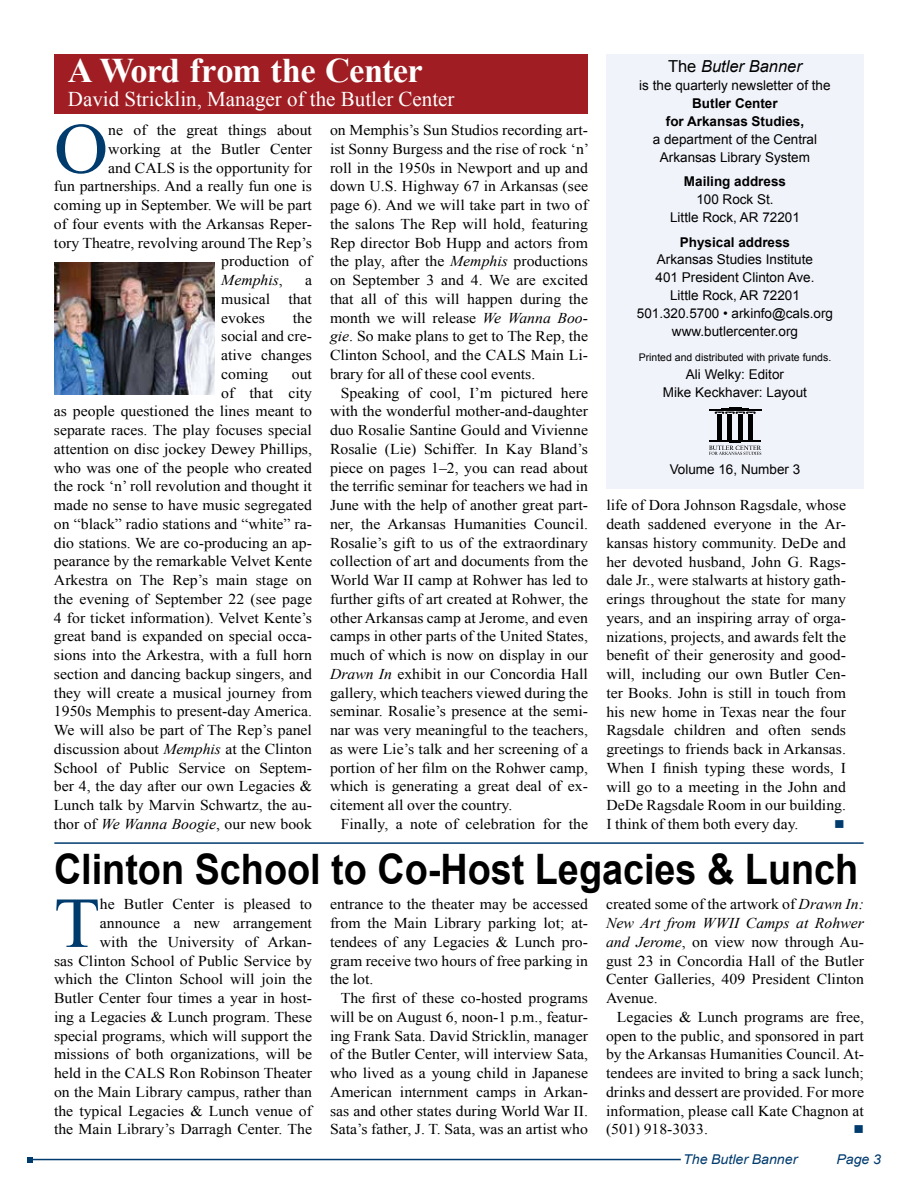
<style>
.page{position:relative;width:918px;height:1188px;background:#fff}
.page>*{position:absolute;margin:0;border:0;box-sizing:border-box;transform-origin:0 0}
.t1{font:71.7px "Times New Roman";color:#003b6e;scale:1.05 1}
.t2{font:700 42px "Arial";color:#000;scale:.9 1}
.t3{font:700 34.5px "Times New Roman";letter-spacing:-.03em;color:#fff}
.t4{font:21px "Times New Roman";color:#fff}
.t5{font:italic 16.5px "Arial";color:#000}
.t6{font:15px/18.8px "Times New Roman";color:#000;text-align:justify;scale:1.05 1}
.t7{font:italic 15px "Times New Roman";color:#000;scale:1.05 1}
.t8{font:13.5px/18px "Arial";color:#000;text-align:center}
.t9{font:700 13.5px/18px "Arial";color:#000;text-align:center}
.t10{font:italic 13.5px "Arial";color:#003b6e;scale:1.05 1}
.t11{font:13.5px "Wingdings";color:#003b6e;scale:1.05 1}
.t12{font:10.5px "Arial";color:#000}
.s1{font-style:normal}
.s2{font-style:italic}
</style>
<div class="page">
<hr style="left:30px;top:1159px;width:650px;height:1px;background:#003b6e">
<svg style="left:27px;top:1157px;width:6px;height:6px"></svg>
<div style="left:54px;top:54px;width:534px;height:60px;background:#a01e23"></div>
<div style="left:606px;top:54px;width:258px;height:434px;background:#f0f3fa"></div>
<hr style="left:709px;top:409px;width:52px;height:1px;background:#000">
<div style="left:717px;top:423px;width:5px;height:12px;background:#000"></div>
<hr style="left:728px;top:423px;width:4px;height:12px;background:#000">
<div style="left:738px;top:423px;width:5px;height:12px;background:#000"></div>
<svg style="left:709px;top:436px;width:52px;height:19px"></svg>
<hr style="left:749px;top:423px;width:4px;height:12px;background:#000">
<svg style="left:715px;top:407px;width:41px;height:15px"></svg>
<hr style="left:54px;top:842px;width:810px;height:2px;background:#003b6e">
<img style="left:54px;top:262px;width:160px;height:132px">
<h3 class="t3" style="left:68px;top:47px;width:357px">A Word from the Center</h3>
<h3 class="t4" style="left:68px;top:85px;width:388px">David Stricklin, Manager of the Butler Center</h3>
<h1 class="t1" style="left:54px;top:100px;width:53px">O</h1>
<p class="t6" style="left:108px;top:121px;width:195px">ne of the great things about</p>
<p class="t6" style="left:108px;top:139px;width:195px">working at the Butler Center</p>
<p class="t6" style="left:108px;top:158px;width:195px">and CALS is the opportunity for</p>
<p class="t6" style="left:54px;top:177px;width:247px">fun partnerships. And a really fun one is</p>
<p class="t6" style="left:54px;top:196px;width:247px">coming up in September. We will be part</p>
<p class="t6" style="left:54px;top:214px;width:247px">of four events with the Arkansas Reper-</p>
<p class="t6" style="left:54px;top:233px;width:247px">tory Theatre, revolving around The Rep’s</p>
<p class="t6" style="left:221px;top:252px;width:88px">production of</p>
<p class="t7" style="left:221px;top:270px;width:60px">Memphis<span class="s1">,</span></p>
<p class="t6" style="left:221px;top:271px;width:88px;text-indent:84px">a musical that evokes</p>
<p class="t6" style="left:221px;top:308px;width:88px;text-indent:72px">the social and cre&shy;ative changes coming</p>
<p class="t6" style="left:54px;top:364px;width:247px;text-align:right">out<br>of that city<br>as people questioned the lines meant to separate races. The play focuses special attention on disc jockey Dewey Phillips, who was one of the people who created the rock ‘n’ roll revolution and thought it made no sense to have music segregated on “black” radio stations and “white” ra&shy;dio stations. We are co-producing an ap&shy;pearance by the remarkable Velvet Kente Arkestra on The Rep’s main stage on the evening of September 22 (see page 4 for ticket information). Velvet Kente’s great band is expanded on special occa&shy;sions into the Arkestra, with a full horn section and dancing backup singers, and they will create a musical journey from 1950s Memphis to present-day America.<br>We will also be part of The Rep’s panel discussion about <span class="s2">Memphis</span> at the Clinton School of Public Service on Septem&shy;ber 4, the day after our own Legacies &amp; Lunch talk by Marvin Schwartz, the au&shy;thor of <span class="s2">We Wanna Boogie</span>, our new book</p>
<p class="t6" style="left:330px;top:121px;width:248px">on Memphis’s Sun Studios recording art&shy;ist Sonny Burgess and the rise of rock ‘n’ roll in the 1950s in Newport and up and down U.S. Highway 67 in Arkansas (see page 6). And we will take part in two of the salons The Rep will hold, featuring Rep director Bob Hupp and actors from the play, after the <span class="s2">Memphis</span> productions on September 3 and 4. We are excited that all of this will happen during the month we will release <span class="s2">We Wanna Boo&shy;gie</span>. So make plans to get to The Rep, the Clinton School, and the CALS Main Li&shy;brary for all of these cool events.</p>
<p class="t6" style="left:330px;top:383px;width:247px;text-indent:11px">Speaking of cool, I’m pictured here with the wonderful mother-and-daughter duo Rosalie Santine Gould and Vivienne Rosalie (Lie) Schiffer. In Kay Bland’s piece on pages 1–2, you can read about the terrific seminar for teachers we had in June with the help of another great part&shy;ner, the Arkansas Humanities Council.<br>Rosalie’s gift to us of the extraordinary collection of art and documents from the World War II camp at Rohwer has led to further gifts of art created at Rohwer, the other Arkansas camp at Jerome, and even camps in other parts of the United States, much of which is now on display in our <span class="s2">Drawn In</span> exhibit in our Concordia Hall gallery, which teachers viewed during the seminar. Rosalie’s presence at the semi&shy;nar was very meaningful to the teachers, as were Lie’s talk and her screening of a portion of her film on the Rohwer camp, which is generating a great deal of ex&shy;citement all over the country.</p>
<p class="t6" style="left:341px;top:814px;width:237px">Finally, a note of celebration for the</p>
<p class="t5" style="left:668px;top:55px;width:135px"><span class="s1">The</span> Butler Banner</p>
<p class="t8" style="left:639px;top:76px;width:193px">is the quarterly newsletter of the</p>
<p class="t9" style="left:666px;top:94px;width:140px">Butler Center<br>for Arkansas Studies,</p>
<p class="t8" style="left:653px;top:130px;width:166px">a department of the Central<br>Arkansas Library System</p>
<p class="t9" style="left:684px;top:173px;width:104px">Mailing address</p>
<p class="t8" style="left:670px;top:190px;width:131px">100 Rock St.<br>Little Rock, AR 72201</p>
<p class="t9" style="left:680px;top:233px;width:112px">Physical address</p>
<p class="t8" style="left:637px;top:251px;width:198px">Arkansas Studies Institute<br>401 President Clinton Ave.<br>Little Rock, AR 72201<br>501.320.5700 • arkinfo@cals.org www.butlercenter.org</p>
<p class="t12" style="left:639px;top:350px;width:194px">Printed and distributed with private funds.</p>
<p class="t8" style="left:663px;top:365px;width:146px">Ali Welky: Editor<br>Mike Keckhaver: Layout</p>
<p class="t8" style="left:670px;top:460px;width:132px">Volume 16, Number 3</p>
<p class="t6" style="left:606px;top:496px;width:230px">life of Dora Johnson Ragsdale, whose death saddened everyone in the Ar&shy;kansas history community. DeDe and her devoted husband, John G. Rags&shy;dale Jr., were stalwarts at history gath&shy;erings throughout the state for many years, and an inspiring array of orga&shy;nizations, projects, and awards felt the benefit of their generosity and good&shy;will, including our own Butler Cen&shy;ter Books. John is still in touch from his new home in Texas near the four Ragsdale children and often sends greetings to friends back in Arkansas.<br>When I finish typing these words, I will go to a meeting in the John and DeDe Ragsdale Room in our building.<br>I think of them both every day.</p>
<p class="t11" style="left:834px;top:817px;width:12px">■</p>
<h2 class="t2" style="left:54px;top:842px;width:895px">Clinton School to Co-Host Legacies &amp; Lunch</h2>
<p class="t6" style="left:54px;top:895px;width:247px;text-align:right">he Butler Center is pleased to announce a new arrangement<br>with the University of Arkan-<br>sas Clinton School of Public Service by which the Clinton School will join the Butler Center four times a year in host&shy;ing a Legacies &amp; Lunch program. These special programs, which will support the missions of both organizations, will be held in the CALS Ron Robinson Theater on the Main Library campus, rather than the typical Legacies &amp; Lunch venue of the Main Library’s Darragh Center. The</p>
<p class="t6" style="left:330px;top:895px;width:247px">entrance to the theater may be accessed from the Main Library parking lot; at&shy;tendees of any Legacies &amp; Lunch pro&shy;gram receive two hours of free parking in the lot.</p>
<h1 class="t1" style="left:54px;top:875px;width:45px">T</h1>
<p class="t6" style="left:330px;top:989px;width:247px;text-indent:11px">The first of these co-hosted programs will be on August 6, noon-1 p.m., featur&shy;ing Frank Sata. David Stricklin, manager of the Butler Center, will interview Sata, who lived as a young child in Japanese American internment camps in Arkan&shy;sas and other states during World War II.<br>Sata’s father, J. T. Sata, was an artist who</p>
<p class="t6" style="left:606px;top:895px;width:247px">created some of the artwork of <span class="s2">Drawn In:<br>New Art from WWII Camps at Rohwer and Jerome</span>, on view now through Au&shy;gust 23 in Concordia Hall of the Butler Center Galleries, 409 President Clinton Avenue.</p>
<p class="t6" style="left:606px;top:1007px;width:247px;text-indent:11px">Legacies &amp; Lunch programs are free, open to the public, and sponsored in part by the Arkansas Humanities Council. At&shy;tendees are invited to bring a sack lunch; drinks and dessert are provided. For more information, please call Kate Chagnon at (501) 918-3033.</p>
<p class="t11" style="left:853px;top:1122px;width:12px">■</p>
<p class="t10" style="left:683px;top:1151px;width:110px">The Butler Banner</p>
<p class="t10" style="left:836px;top:1151px;width:44px">Page 3</p>
</div>
